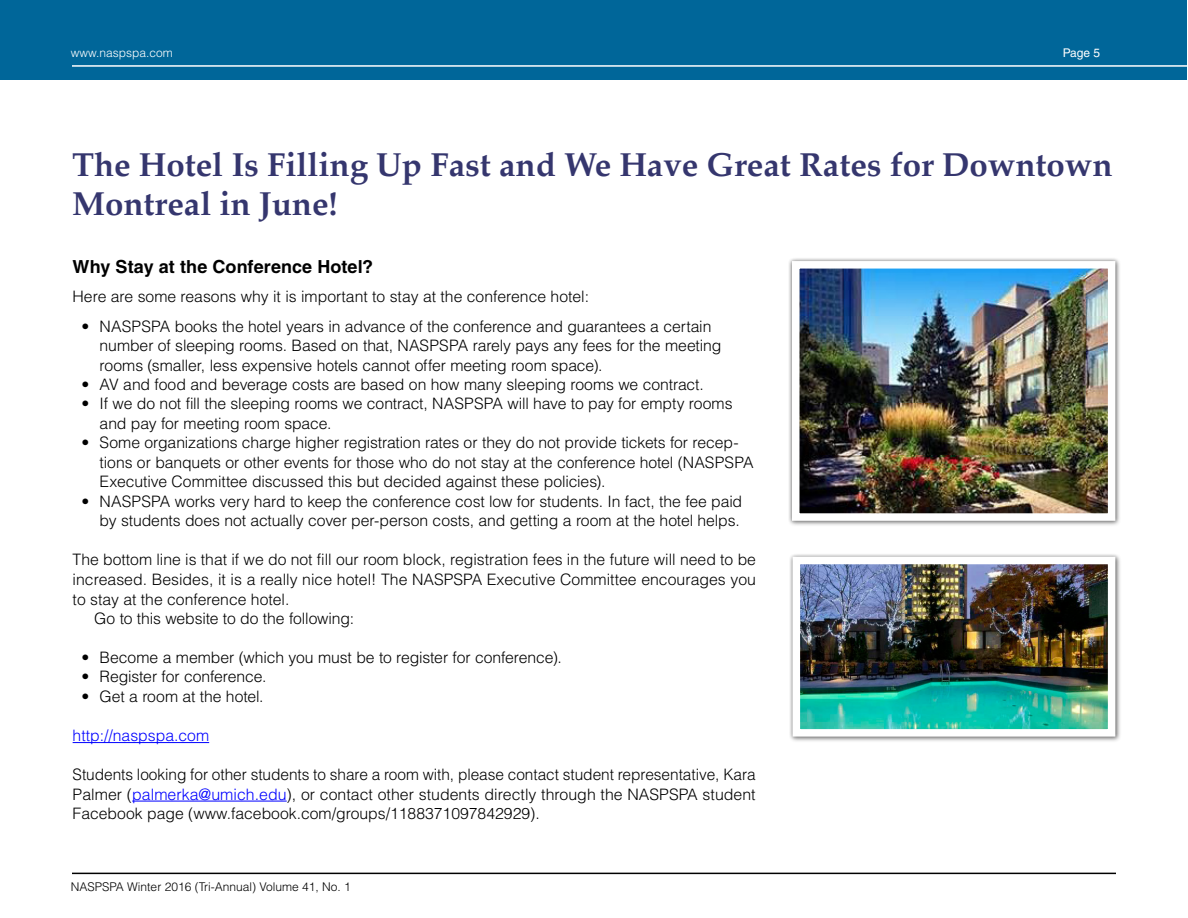
<style>
.page{position:relative;width:1188px;height:918px;background:#fff}
.page>*{position:absolute;margin:0;border:0;box-sizing:border-box;transform-origin:0 0}
.t1{font:700 33px/39px "Palatino";color:#35366e}
.t2{font:700 18px "Helvetica LT Std";letter-spacing:.005em;color:#000}
.t3{font:300 15.75px/19.5px "Helvetica LT Std";letter-spacing:-.005em;color:#000}
.t4{font:300 15.75px "Helvetica LT Std";color:#00f}
.t5{font:300 12px "Helvetica LT Std";color:#000}
.t6{font:300 12px "Helvetica LT Std";color:#fff}
.t7{font:12px "Helvetica LT Std";color:#fff}
.s1{color:#00f}
</style>
<div class="page">
<div style="left:1px;top:1px;width:1186px;height:79px;background:#069"></div>
<hr style="left:72px;top:873px;width:1044px;height:1px;background:#000">
<hr style="left:72px;top:65px;width:1116px;height:2px;background:#fff">
<hr style="left:73px;top:742px;width:136px;height:1px;background:#00f">
<hr style="left:132px;top:801px;width:155px;height:1px;background:#00f">
<div style="left:789px;top:553px;width:333px;height:190px;background:#f6f6f6"></div>
<div style="left:788px;top:553px;width:331px;height:187px;background:#000;opacity:.25"></div>
<img style="left:802px;top:566px;width:304px;height:162px">
<div style="left:793px;top:557px;width:322px;height:180px;border:8px solid #fff"></div>
<div style="left:788px;top:257px;width:331px;height:268px;background:#000;opacity:.25"></div>
<img style="left:801px;top:270px;width:305px;height:242px">
<div style="left:792px;top:261px;width:323px;height:260px;border:8px solid #fff"></div>
<p class="t6" style="left:71px;top:45px;width:104px">www. naspspa. com</p>
<p class="t7" style="left:1063px;top:45px;width:39px">Page 5</p>
<h1 class="t1" style="left:72px;top:144px;width:1042px">The Hotel Is Filling Up Fast and We Have Great Rates for Downtown<br>Montreal in June!</h1>
<p class="t2" style="left:73px;top:256px;width:302px">Why Stay at the Conference Hotel?</p>
<p class="t3" style="left:73px;top:286px;width:518px">Here are some reasons why it is important to stay at the conference hotel:</p>
<p class="t3" style="left:100px;top:316px;width:623px;text-indent:-18px">• NASPSPA books the hotel years in advance of the conference and guarantees a certain number of sleeping rooms. Based on that, NASPSPA rarely pays any fees for the meeting rooms (smaller, less expensive hotels cannot offer meeting room space).</p>
<p class="t3" style="left:82px;top:375px;width:620px">• AV and food and beverage costs are based on how many sleeping rooms we contract.</p>
<p class="t3" style="left:100px;top:394px;width:634px;text-indent:-18px">• If we do not fill the sleeping rooms we contract, NASPSPA will have to pay for empty rooms and pay for meeting room space.</p>
<p class="t3" style="left:100px;top:433px;width:656px;text-indent:-18px">• Some organizations charge higher registration rates or they do not provide tickets for recep&shy;tions or banquets or other events for those who do not stay at the conference hotel (NASPSPA<br>Executive Committee discussed this but decided against these policies).</p>
<p class="t3" style="left:100px;top:491px;width:644px;text-indent:-18px">• NASPSPA works very hard to keep the conference cost low for students. In fact, the fee paid by students does not actually cover per-person costs, and getting a room at the hotel helps.</p>
<p class="t3" style="left:73px;top:550px;width:685px">The bottom line is that if we do not fill our room block, registration fees in the future will need to be</p>
<p class="t3" style="left:73px;top:570px;width:685px">increased. Besides, it is a really nice hotel! The NASPSPA Executive Committee encourages you</p>
<p class="t3" style="left:73px;top:589px;width:215px">to stay at the conference hotel.</p>
<p class="t3" style="left:94px;top:609px;width:261px">Go to this website to do the following:</p>
<p class="t3" style="left:82px;top:648px;width:478px">• Become a member (which you must be to register for conference).</p>
<p class="t3" style="left:82px;top:667px;width:183px">• Register for conference.</p>
<p class="t3" style="left:82px;top:687px;width:180px">• Get a room at the hotel.</p>
<p class="t4" style="left:73px;top:726px;width:138px">http://naspspa. com</p>
<p class="t3" style="left:73px;top:765px;width:685px;text-align:justify">Students looking for other students to share a room with, please contact student representative, Kara Palmer (<span class="s1">palmerka@umich. edu</span>), or contact other students directly through the NASPSPA student Facebook page (www. facebook. com/groups/1188371097842929).</p>
<p class="t5" style="left:71px;top:879px;width:282px">NASPSPA Winter 2016 (Tri-Annual) Volume 41, No. 1</p>
</div>
